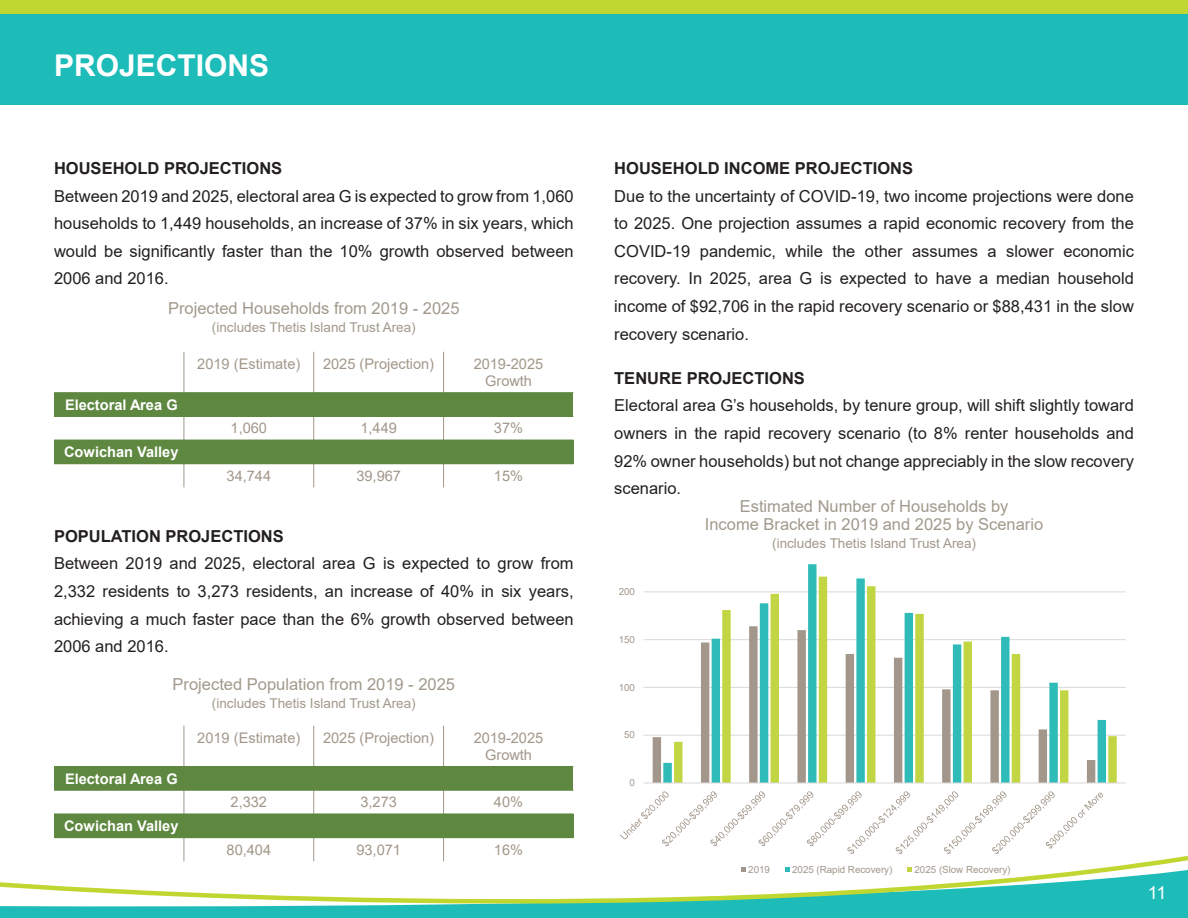
<style>
.page{position:relative;width:1188px;height:918px;background:#fff}
.page>*{position:absolute;margin:0;border:0;box-sizing:border-box;transform-origin:0 0}
.t1{font:700 30px "Arial";color:#fff}
.t2{font:18px "Arial";color:#fff}
.Body{font:16.5px/27.6px "Arial";color:#231f20;text-align:justify}
.Theme_Intro{font:16.5px "Arial";color:#a1998c}
.Sub-Header{font:700 16.5px "Arial";color:#231f20}
.Body-2{font:700 16.5px "Arial";color:#231f20}
.t3{font:14.55px/17.5px "Arial";letter-spacing:-.005em;color:#a2978a;text-align:center}
.t4{font:700 14.55px "Arial";color:#fff}
.Theme_Intro-2{font:13.5px "Arial";color:#a1998c}
.t5{font:9.75px "Arial";color:#a2978a}
</style>
<div class="page">
<svg style="left:0;top:853px;width:1188px;height:65px"></svg>
<div style="left:0;top:0;width:1188px;height:105px;background:#1dbcb8"></div>
<div style="left:0;top:0;width:1188px;height:14px;background:#c1d731"></div>
<div style="left:54px;top:393px;width:130px;height:23px;background:#5e8740"></div>
<div style="left:184px;top:393px;width:130px;height:23px;background:#5e8740"></div>
<div style="left:314px;top:393px;width:130px;height:23px;background:#5e8740"></div>
<div style="left:444px;top:393px;width:129px;height:23px;background:#5e8740"></div>
<div style="left:54px;top:440px;width:519px;height:24px;background:#5e8740"></div>
<hr style="left:184px;top:352px;width:1px;height:41px;background:#a2978a">
<svg style="left:184px;top:417px;width:1px;height:23px"></svg>
<svg style="left:184px;top:464px;width:1px;height:23px"></svg>
<hr style="left:313px;top:352px;width:1px;height:41px;background:#a2978a">
<svg style="left:313px;top:417px;width:1px;height:23px"></svg>
<svg style="left:313px;top:464px;width:1px;height:23px"></svg>
<hr style="left:443px;top:352px;width:1px;height:41px;background:#a2978a">
<svg style="left:443px;top:417px;width:1px;height:23px"></svg>
<svg style="left:443px;top:464px;width:1px;height:23px"></svg>
<hr style="left:54px;top:392px;width:519px;height:1px;background:#5e8740">
<hr style="left:54px;top:416px;width:519px;height:1px;background:#5e8740">
<div style="left:54px;top:767px;width:130px;height:23px;background:#5e8740"></div>
<div style="left:184px;top:767px;width:130px;height:23px;background:#5e8740"></div>
<div style="left:314px;top:767px;width:130px;height:23px;background:#5e8740"></div>
<div style="left:444px;top:767px;width:129px;height:23px;background:#5e8740"></div>
<div style="left:54px;top:814px;width:519px;height:24px;background:#5e8740"></div>
<hr style="left:184px;top:726px;width:1px;height:41px;background:#a2978a">
<svg style="left:184px;top:791px;width:1px;height:23px"></svg>
<svg style="left:184px;top:838px;width:1px;height:23px"></svg>
<hr style="left:313px;top:726px;width:1px;height:41px;background:#a2978a">
<svg style="left:313px;top:791px;width:1px;height:23px"></svg>
<svg style="left:313px;top:838px;width:1px;height:23px"></svg>
<hr style="left:443px;top:726px;width:1px;height:41px;background:#a2978a">
<svg style="left:443px;top:791px;width:1px;height:23px"></svg>
<svg style="left:443px;top:838px;width:1px;height:23px"></svg>
<hr style="left:54px;top:766px;width:519px;height:1px;background:#5e8740">
<hr style="left:54px;top:790px;width:519px;height:1px;background:#5e8740">
<hr style="left:643px;top:735px;width:483px;height:1px;background:#d9d9d9">
<hr style="left:643px;top:687px;width:483px;height:1px;background:#d9d9d9">
<hr style="left:643px;top:639px;width:483px;height:1px;background:#d9d9d9">
<hr style="left:643px;top:592px;width:483px;height:1px;background:#d9d9d9">
<hr style="left:643px;top:553px;width:483px;height:1px;background:#d9d9d9">
<svg style="left:653px;top:734px;width:10px;height:49px"></svg>
<svg style="left:674px;top:577px;width:443px;height:206px"></svg>
<hr style="left:643px;top:783px;width:483px;height:1px;background:#d9d9d9">
<svg style="left:620px;top:791px;width:483px;height:63px"></svg>
<svg style="left:741px;top:867px;width:5px;height:5px"></svg>
<svg style="left:785px;top:867px;width:5px;height:5px"></svg>
<svg style="left:908px;top:867px;width:4px;height:5px"></svg>
<p class="t1" style="left:54px;top:44px;width:217px">PROJECTIONS</p>
<p class="Sub-Header" style="left:54px;top:157px;width:230px">HOUSEHOLD PROJECTIONS</p>
<p class="Body" style="left:54px;top:182px;width:521px">Between 2019 and 2025, electoral area G is expected to grow from 1,060 households to 1,449 households, an increase of 37% in six years, which would be significantly faster than the 10% growth observed between 2006 and 2016.</p>
<p class="Theme_Intro" style="left:168px;top:297px;width:293px">Projected Households from 2019 - 2025</p>
<p class="Theme_Intro-2" style="left:212px;top:318px;width:205px">(includes Thetis Island Trust Area)</p>
<p class="t4" style="left:65px;top:394px;width:115px">Electoral Area G</p>
<p class="t4" style="left:64px;top:442px;width:116px">Cowichan Valley</p>
<p class="t3" style="left:197px;top:355px;width:104px">2019 (Estimate)</p>
<p class="t3" style="left:323px;top:355px;width:112px">2025 (Projection)</p>
<p class="t3" style="left:474px;top:355px;width:71px">2019-2025<br>Growth</p>
<p class="t3" style="left:231px;top:420px;width:38px">1,060</p>
<p class="t3" style="left:360px;top:420px;width:38px">1,449</p>
<p class="t3" style="left:494px;top:420px;width:31px">37%</p>
<p class="t3" style="left:227px;top:467px;width:46px">34,744</p>
<p class="t3" style="left:356px;top:467px;width:46px">39,967</p>
<p class="t3" style="left:494px;top:467px;width:31px">15%</p>
<p class="Sub-Header" style="left:54px;top:524px;width:231px">POPULATION PROJECTIONS</p>
<p class="Body" style="left:54px;top:550px;width:521px">Between 2019 and 2025, electoral area G is expected to grow from 2,332 residents to 3,273 residents, an increase of 40% in six years, achieving a much faster pace than the 6% growth observed between 2006 and 2016.</p>
<p class="Theme_Intro" style="left:173px;top:673px;width:284px">Projected Population from 2019 - 2025</p>
<p class="Theme_Intro-2" style="left:212px;top:694px;width:205px">(includes Thetis Island Trust Area)</p>
<p class="t4" style="left:65px;top:768px;width:115px">Electoral Area G</p>
<p class="t4" style="left:64px;top:816px;width:116px">Cowichan Valley</p>
<p class="t3" style="left:197px;top:729px;width:104px">2019 (Estimate)</p>
<p class="t3" style="left:323px;top:729px;width:112px">2025 (Projection)</p>
<p class="t3" style="left:474px;top:729px;width:71px">2019-2025<br>Growth</p>
<p class="t3" style="left:231px;top:793px;width:38px">2,332</p>
<p class="t3" style="left:360px;top:793px;width:38px">3,273</p>
<p class="t3" style="left:494px;top:793px;width:31px">40%</p>
<p class="t3" style="left:227px;top:841px;width:46px">80,404</p>
<p class="t3" style="left:356px;top:841px;width:46px">93,071</p>
<p class="t3" style="left:494px;top:841px;width:31px">16%</p>
<p class="Sub-Header" style="left:614px;top:157px;width:300px">HOUSEHOLD INCOME PROJECTIONS</p>
<p class="Body" style="left:614px;top:182px;width:521px">Due to the uncertainty of COVID-19, two income projections were done to 2025. One projection assumes a rapid economic recovery from the COVID-19 pandemic, while the other assumes a slower economic recovery. In 2025, area G is expected to have a median household income of $92,706 in the rapid recovery scenario or $88,431 in the slow recovery scenario.</p>
<p class="Body-2" style="left:614px;top:366px;width:192px">TENURE PROJECTIONS</p>
<p class="Body" style="left:614px;top:392px;width:521px">Electoral area G’s households, by tenure group, will shift slightly toward owners in the rapid recovery scenario (to 8% renter households and 92% owner households) but not change appreciably in the slow recovery scenario.</p>
<p class="t5" style="left:619px;top:585px;width:18px">200</p>
<p class="t5" style="left:619px;top:633px;width:18px">150</p>
<p class="t5" style="left:619px;top:680px;width:18px">100</p>
<p class="t5" style="left:624px;top:728px;width:12px">50</p>
<p class="t5" style="left:630px;top:776px;width:7px">0</p>
<p class="Theme_Intro" style="left:740px;top:495px;width:270px">Estimated Number of Households by</p>
<p class="Theme_Intro" style="left:705px;top:513px;width:340px">Income Bracket in 2019 and 2025 by Scenario</p>
<p class="Theme_Intro-2" style="left:772px;top:534px;width:205px">(includes Thetis Island Trust Area)</p>
<p class="t5" style="left:748px;top:862px;width:23px">2019</p>
<p class="t5" style="left:792px;top:862px;width:102px">2025 (Rapid Recovery)</p>
<p class="t5" style="left:915px;top:862px;width:97px">2025 (Slow Recovery)</p>
<p class="t2" style="left:1148px;top:880px;width:20px">11</p>
</div>
